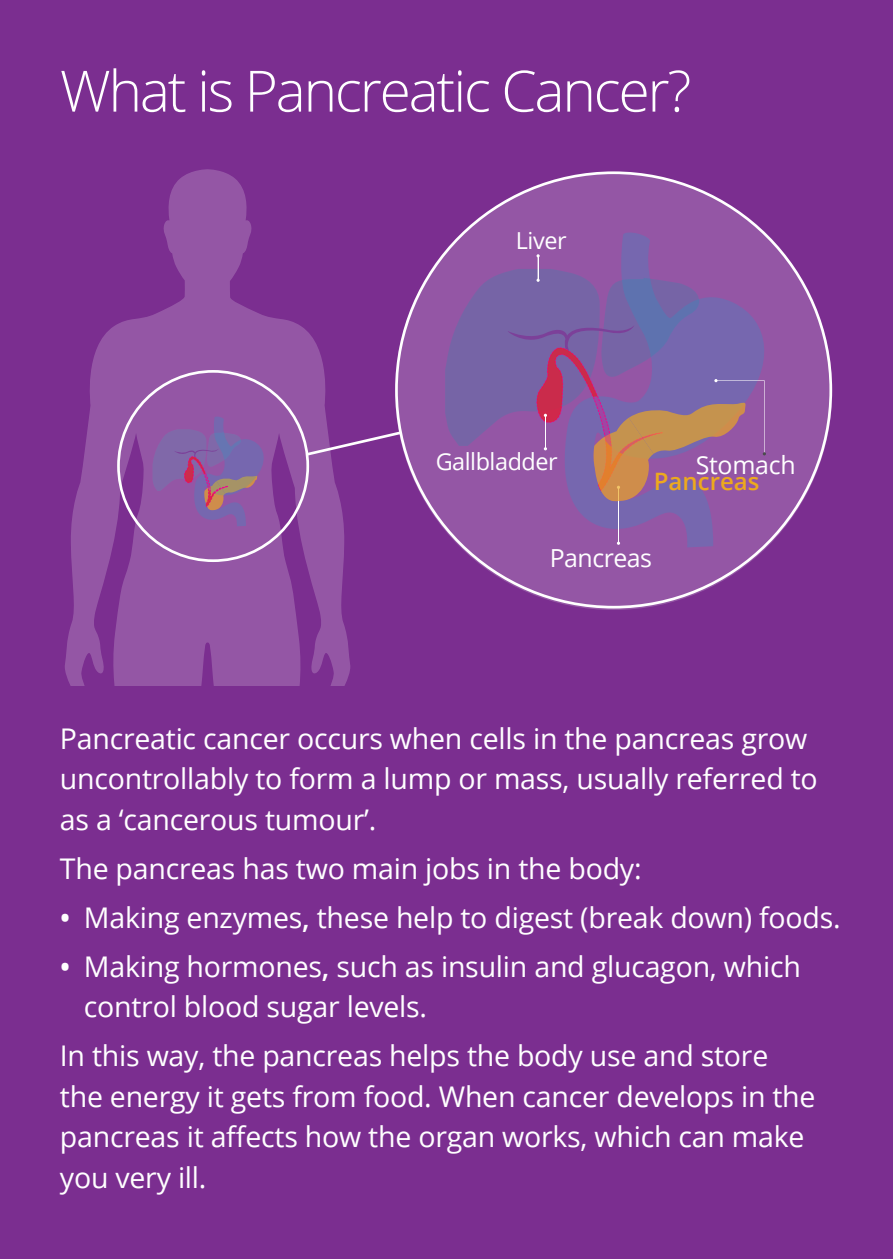
<style>
.page{position:relative;width:893px;height:1259px;background:#fff}
.page>*{position:absolute;margin:0;border:0;box-sizing:border-box;transform-origin:0 0}
.t1{font:300 57px "Open Sans";letter-spacing:-.04em;color:#fff}
.t2{font:28.5px/40.5px "Open Sans";letter-spacing:-.01em;color:#fff}
.t3{font:24.9px "Open Sans";letter-spacing:-.02em;color:#fff}
.t4{font:600 24px "Open Sans";color:#eda91e}
.t5{font:23.4px "Open Sans";letter-spacing:-.02em;color:#fff}
.s1{font-weight:600}
</style>
<div class="page">
<div style="left:1px;top:0;width:892px;height:1259px;background:#7b2e90"></div>
<div style="left:396px;top:174px;width:435px;height:434px;background:#9456a5;border-radius:50%"></div>
<svg style="left:573px;top:232px;width:191px;height:315px"></svg>
<svg style="left:65px;top:169px;width:285px;height:516px;fill:#9456a5"></svg>
<hr style="left:618px;top:488px;width:1px;height:55px;background:#fff">
<svg style="left:305px;top:429px;width:99px;height:28px"></svg>
<svg style="left:152px;top:416px;width:112px;height:110px;background:#8c5fa1"></svg>
<svg style="left:445px;top:254px;width:321px;height:247px"></svg>
<p class="t1" style="left:60px;top:52px;width:633px">What is Pancreatic Cancer?</p>
<p class="t5" style="left:516px;top:225px;width:52px">Liver</p>
<p class="t5" style="left:436px;top:445px;width:123px">Gallbladder</p>
<p class="t3" style="left:696px;top:448px;width:102px">Stomach</p>
<p class="t4" style="left:654px;top:465px;width:107px">Pancreas</p>
<p class="t3" style="left:550px;top:540px;width:104px">Pancreas</p>
<p class="t2" style="left:60px;top:717px;width:759px">Pancreatic cancer occurs when cells in the pancreas grow uncontrollably to form a lump or mass, usually referred to as a ‘cancerous tumour’.</p>
<p class="t2" style="left:60px;top:847px;width:583px">The pancreas has two main jobs in the body:</p>
<p class="t2" style="left:60px;top:896px;width:782px"><span class="s1">•</span> Making enzymes<span class="s1">,</span> these help to digest (break down) foods.</p>
<p class="t2" style="left:84px;top:945px;width:718px;text-indent:-24px"><span class="s1">•</span> Making hormones<span class="s1">,</span> such as insulin and glucagon, which control blood sugar levels.</p>
<p class="t2" style="left:60px;top:1035px;width:757px">In this way, the pancreas helps the body use and store the energy it gets from food. When cancer develops in the pancreas it affects how the organ works, which can make you very ill.</p>
</div>
